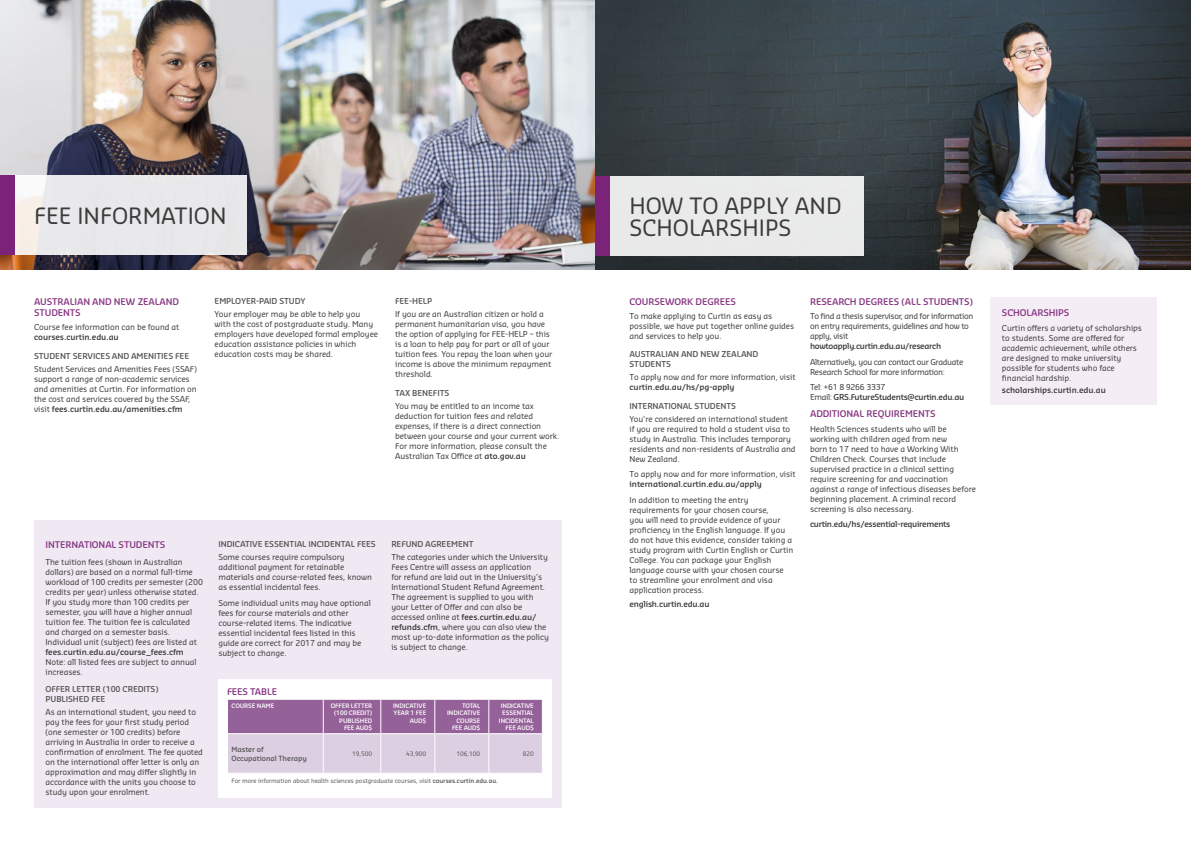
<style>
.page{position:relative;width:1191px;height:842px;background:#fff}
.page>*{position:absolute;margin:0;border:0;box-sizing:border-box;transform-origin:0 0}
.t1{font:22px/22px "Sansa Soft Pro";color:#3c3c3b}
.t2{font:600 9px/10.8px "Sansa Soft Pro";letter-spacing:-.01em;color:#873783}
.t3{font:8px/10px "Sansa Soft Pro";letter-spacing:-.01em;color:#3c3c3b}
.t4{font:600 8px/10px "Sansa Soft Pro";letter-spacing:-.01em;color:#575756}
.t5{font:8px/10px "Sansa Soft Pro";letter-spacing:-.04em;color:#3c3c3b}
.t6{font:600 8px/10px "Sansa Soft Pro";letter-spacing:-.04em;color:#3c3c3b}
.t7{font:600 8px "Sansa Soft Pro";letter-spacing:-.01em;color:#3c3c3b}
.Table_Text{font:600 7px/8.4px "Sansa Soft Pro";letter-spacing:-.01em;color:#575756}
.Table_Text-2{font:600 6px/7.2px "Sansa Soft Pro";letter-spacing:-.01em;color:#fff;text-align:right}
.Table_Text-3{font:6px "Sansa Soft Pro";letter-spacing:-.01em;color:#575756}
.s1{font-weight:600}
.s2{font-weight:400}
</style>
<div class="page">
<img style="left:0;top:0;width:1191px;height:269px">
<svg style="left:14px;top:176px;width:232px;height:79px;background:#e8e6e9"></svg>
<div style="left:0;top:176px;width:14px;height:79px;background:#7b2379"></div>
<div style="left:595px;top:176px;width:269px;height:80px;background:#e9eaea"></div>
<div style="left:595px;top:176px;width:14px;height:80px;background:#7b2379"></div>
<div style="left:34px;top:521px;width:527px;height:287px;background:#f0e9f3"></div>
<div style="left:218px;top:679px;width:334px;height:118px;background:#fff"></div>
<svg style="left:228px;top:700px;width:314px;height:73px;background:#bc9cc0"></svg>
<hr style="left:323px;top:734px;width:1px;height:39px;background:#fff">
<hr style="left:380px;top:734px;width:1px;height:39px;background:#fff">
<hr style="left:434px;top:734px;width:1px;height:39px;background:#fff">
<hr style="left:488px;top:734px;width:1px;height:39px;background:#fff">
<hr style="left:227px;top:733px;width:96px;height:1px;background:#fff">
<hr style="left:323px;top:700px;width:1px;height:33px;background:#fff">
<hr style="left:323px;top:733px;width:58px;height:1px;background:#fff">
<hr style="left:380px;top:700px;width:1px;height:33px;background:#fff">
<hr style="left:381px;top:733px;width:54px;height:1px;background:#fff">
<hr style="left:434px;top:700px;width:1px;height:33px;background:#fff">
<hr style="left:435px;top:733px;width:54px;height:1px;background:#fff">
<hr style="left:488px;top:700px;width:1px;height:33px;background:#fff">
<hr style="left:489px;top:733px;width:54px;height:1px;background:#fff">
<div style="left:990px;top:298px;width:167px;height:107px;background:#f4edf5"></div>
<h1 class="t1" style="left:34px;top:204px;width:194px">FEE INFORMATION</h1>
<h1 class="t1" style="left:629px;top:194px;width:214px">HOW TO APPLY AND<br>SCHOLARSHIPS</h1>
<h3 class="t2" style="left:34px;top:296px;width:146px">AUSTRALIAN AND NEW ZEALAND<br>STUDENTS</h3>
<p class="t3" style="left:34px;top:322px;width:147px">Course fee information can be found at <span class="s1">courses.curtin.edu.au</span></p>
<h4 class="t4" style="left:34px;top:351px;width:157px">STUDENT SERVICES AND AMENITIES FEE</h4>
<p class="t3" style="left:34px;top:363px;width:164px">Student Services and Amenities Fees (SSAF) support a range of non-academic services and amenities at Curtin. For information on the cost and services covered by the SSAF, visit <span class="s1">fees.curtin.edu.au/amenities.cfm</span></p>
<h4 class="t4" style="left:215px;top:296px;width:93px">EMPLOYER-PAID STUDY</h4>
<p class="t3" style="left:215px;top:309px;width:165px">Your employer may be able to help you with the cost of postgraduate study. Many employers have developed formal employee education assistance policies in which education costs may be shared.</p>
<h4 class="t4" style="left:395px;top:296px;width:39px">FEE-HELP</h4>
<p class="t3" style="left:395px;top:309px;width:159px">If you are an Australian citizen or hold a permanent humanitarian visa, you have the option of applying for FEE-HELP – this is a loan to help pay for part or all of your tuition fees. You repay the loan when your income is above the minimum repayment threshold.</p>
<h4 class="t4" style="left:395px;top:388px;width:56px">TAX BENEFITS</h4>
<p class="t3" style="left:395px;top:400px;width:166px">You may be entitled to an income tax deduction for tuition fees and related expenses, if there is a direct connection between your course and your current work.<br>For more information, please consult the Australian Tax Office at <span class="s1">ato.gov.au</span></p>
<h3 class="t2" style="left:45px;top:539px;width:121px">INTERNATIONAL STUDENTS</h3>
<h3 class="t3" style="left:45px;top:557px;width:159px">The tuition fees (shown in Australian dollars) are based on a normal full-time workload of 100 credits per semester (200 credits per year) unless otherwise stated.<br>If you study more than 100 credits per semester, you will have a higher annual tuition fee. The tuition fee is calculated and charged on a semester basis.<br>Individual unit (subject) fees are listed at <span class="s1">fees.curtin.edu.au/course_fees.cfm </span>Note: all listed fees are subject to annual increases.</h3>
<h4 class="t4" style="left:45px;top:684px;width:115px">OFFER LETTER (100 CREDITS)<br>PUBLISHED FEE</h4>
<p class="t3" style="left:45px;top:707px;width:159px">As an international student, you need to pay the fees for your first study period (one semester or 100 credits) before arriving in Australia in order to receive a confirmation of enrolment. The fee quoted on the international offer letter is only an approximation and may differ slightly in accordance with the units you choose to study upon your enrolment.</p>
<h4 class="t4" style="left:218px;top:539px;width:159px">INDICATIVE ESSENTIAL INCIDENTAL FEES</h4>
<p class="t3" style="left:218px;top:552px;width:155px">Some courses require compulsory additional payment for retainable materials and course-related fees, known as essential incidental fees.</p>
<p class="t3" style="left:218px;top:597px;width:154px">Some individual units may have optional fees for course materials and other course-related items. The indicative essential incidental fees listed in this guide are correct for 2017 and may be subject to change.</p>
<h4 class="t4" style="left:391px;top:539px;width:84px">REFUND AGREEMENT</h4>
<p class="t3" style="left:391px;top:552px;width:159px">The categories under which the University Fees Centre will assess an application<br>for refund are laid out in the University’s International Student Refund Agreement.<br>The agreement is supplied to you with your Letter of Offer and can also be accessed online at <span class="s1">fees.curtin.edu.au/ refunds.cfm</span>, where you can also view the most up-to-date information as the policy is subject to change.</p>
<h3 class="t2" style="left:227px;top:686px;width:52px">FEES TABLE</h3>
<p class="Table_Text-2" style="left:231px;top:702px;width:44px">COURSE NAME</p>
<p class="Table_Text-2" style="left:331px;top:702px;width:43px">OFFER LETTER (100 CREDIT)<br>PUBLISHED<br>FEE AUD$</p>
<p class="Table_Text-2" style="left:393px;top:702px;width:35px">INDICATIVE<br>YEAR 1 FEE<br>AUD$</p>
<p class="Table_Text-2" style="left:447px;top:702px;width:35px">TOTAL<br>INDICATIVE<br>COURSE<br>FEE AUD$</p>
<p class="Table_Text-2" style="left:499px;top:702px;width:36px">INDICATIVE<br>ESSENTIAL<br>INCIDENTAL<br>FEE AUD$</p>
<p class="Table_Text" style="left:231px;top:745px;width:77px">Master of<br>Occupational Therapy</p>
<p class="Table_Text-3" style="left:352px;top:750px;width:22px">19,500</p>
<p class="Table_Text-3" style="left:406px;top:750px;width:22px">43,900</p>
<p class="Table_Text-3" style="left:456px;top:750px;width:25px">106,100</p>
<p class="Table_Text-3" style="left:523px;top:750px;width:13px">820</p>
<p class="Table_Text-3" style="left:231px;top:777px;width:268px">For more information about health sciences postgraduate courses, visit <span class="s1">courses.curtin.edu.au.</span></p>
<h3 class="t2" style="left:629px;top:296px;width:108px">COURSEWORK DEGREES</h3>
<p class="t3" style="left:629px;top:311px;width:166px">To make applying to Curtin as easy as possible, we have put together online guides and services to help you.</p>
<h4 class="t4" style="left:629px;top:349px;width:130px">AUSTRALIAN AND NEW ZEALAND<br>STUDENTS</h4>
<p class="t3" style="left:629px;top:372px;width:168px">To apply now and for more information, visit <span class="s1">curtin.edu.au/hs/pg-apply</span></p>
<h4 class="t4" style="left:629px;top:400px;width:108px">INTERNATIONAL STUDENTS</h4>
<p class="t3" style="left:629px;top:413px;width:168px">You’re considered an international student<br>if you are required to hold a student visa to study in Australia. This includes temporary residents and non-residents of Australia and New Zealand.</p>
<p class="t3" style="left:629px;top:469px;width:168px">To apply now and for more information, visit <span class="s1">international.curtin.edu.au/apply</span></p>
<p class="t3" style="left:629px;top:495px;width:165px">In addition to meeting the entry requirements for your chosen course,<br>you will need to provide evidence of your proficiency in the English language. If you do not have this evidence, consider taking a study program with Curtin English or Curtin College. You can package your English language course with your chosen course to streamline your enrolment and visa application process.</p>
<p class="t6" style="left:629px;top:599px;width:81px">english.curtin.edu.au</p>
<h3 class="t2" style="left:810px;top:296px;width:165px">RESEARCH DEGREES (ALL STUDENTS)</h3>
<p class="t5" style="left:810px;top:311px;width:165px">To find a thesis supervisor, and for information on entry requirements, guidelines and how to apply, visit <span class="s1">howtoapply.curtin.edu.au/research</span></p>
<p class="t5" style="left:810px;top:356px;width:155px">Alternatively, you can contact our Graduate<br>Research School for more information:</p>
<p class="t6" style="left:810px;top:382px;width:156px"><span class="s2">Tel: +61 8 9266 3337<br>Email:</span> GRS.FutureStudents@curtin.edu.au</p>
<p class="t2" style="left:810px;top:408px;width:127px">ADDITIONAL REQUIREMENTS</p>
<p class="t3" style="left:810px;top:424px;width:167px">Health Sciences students who will be working with children aged from new<br>born to 17 need to have a Working With Children Check. Courses that include supervised practice in a clinical setting require screening for and vaccination against a range of infectious diseases before beginning placement. A criminal record screening is also necessary.</p>
<p class="t6" style="left:810px;top:518px;width:142px">curtin.edu/hs/essential-requirements</p>
<h3 class="t2" style="left:1002px;top:307px;width:69px">SCHOLARSHIPS</h3>
<p class="t3" style="left:1002px;top:322px;width:142px">Curtin offers a variety of scholarships to students. Some are offered for academic achievement, while others are designed to make university possible for students who face financial hardship.</p>
<p class="t7" style="left:1002px;top:385px;width:106px">scholarships.curtin.edu.au</p>
</div>
